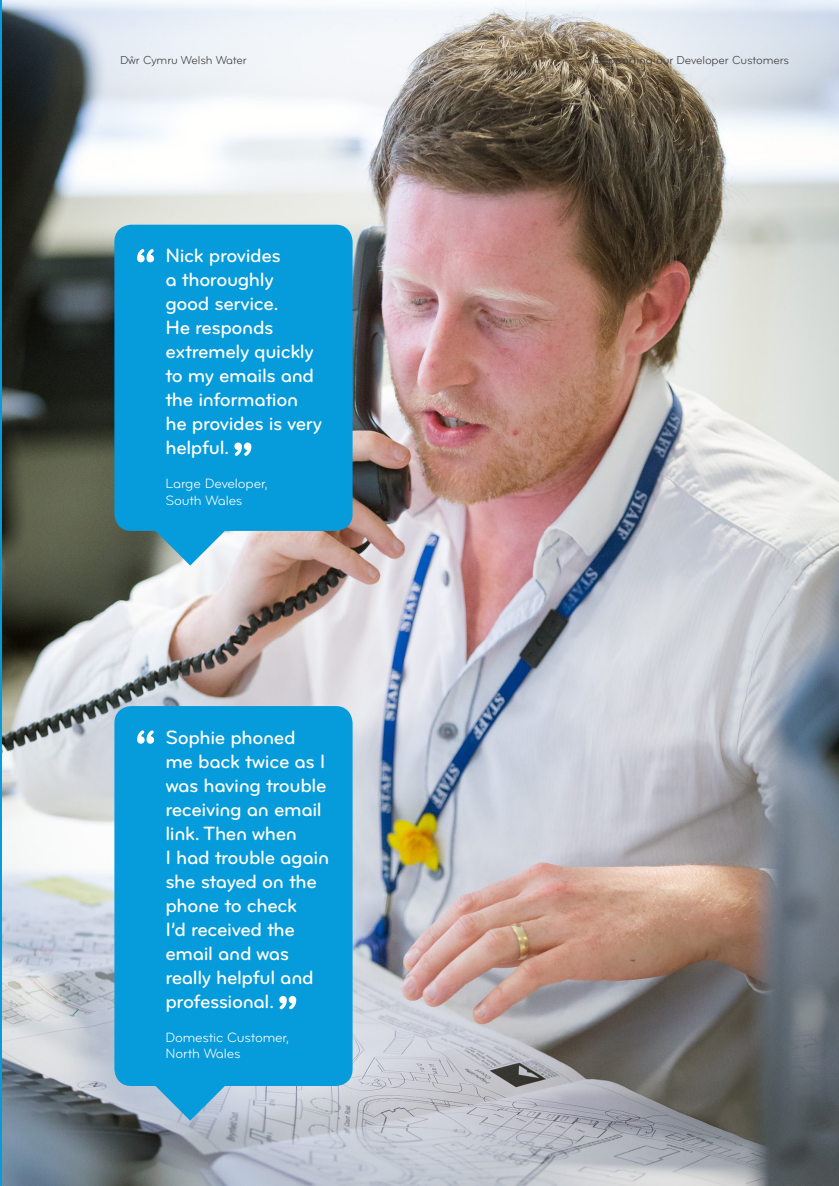
<style>
.page{position:relative;width:839px;height:1186px;background:#fff}
.page>*{position:absolute;margin:0;border:0;box-sizing:border-box;transform-origin:0 0}
.quote{font:20px/24px "Bryant Pro Medium Alternate";letter-spacing:-.02em;color:#fff}
.body_text{font:14px/16.8px "Bryant Pro Regular Alternate";letter-spacing:-.01em;color:#fff}
.t1{font:12px "Bryant Pro Regular Alternate";letter-spacing:-.01em;color:#3e3e3f}
</style>
<div class="page">
<img style="left:1px;top:0;width:838px;height:1186px">
<hr style="left:0;top:0;width:1px;height:1186px;background:#069bda">
<svg style="left:155px;top:531px;width:70px;height:34px"></svg>
<div style="left:114px;top:225px;width:239px;height:306px;background:#069bda;border-radius:17px"></div>
<svg style="left:137px;top:249px;width:17px;height:13px"></svg>
<svg style="left:234px;top:442px;width:17px;height:14px"></svg>
<svg style="left:155px;top:1086px;width:70px;height:34px"></svg>
<div style="left:114px;top:706px;width:239px;height:380px;background:#069bda;border-radius:17px"></div>
<svg style="left:137px;top:730px;width:17px;height:14px"></svg>
<svg style="left:279px;top:996px;width:17px;height:13px"></svg>
<p class="t1" style="left:120px;top:53px;width:128px">Dŵr Cymru Welsh Water</p>
<p class="t1" style="left:594px;top:53px;width:196px">Supporting our Developer Customers</p>
<p class="quote" style="left:165px;top:244px;width:158px">Nick provides<br>a thoroughly good service.<br>He responds extremely quickly to my emails and the information he provides is very helpful.</p>
<p class="body_text" style="left:165px;top:475px;width:104px">Large Developer,<br>South Wales</p>
<p class="quote" style="left:165px;top:725px;width:165px">Sophie phoned<br>me back twice as I was having trouble receiving an email link. Then when<br>I had trouble again she stayed on the phone to check<br>I’d received the email and was really helpful and professional.</p>
<p class="body_text" style="left:165px;top:1029px;width:125px">Domestic Customer,<br>North Wales</p>
</div>
